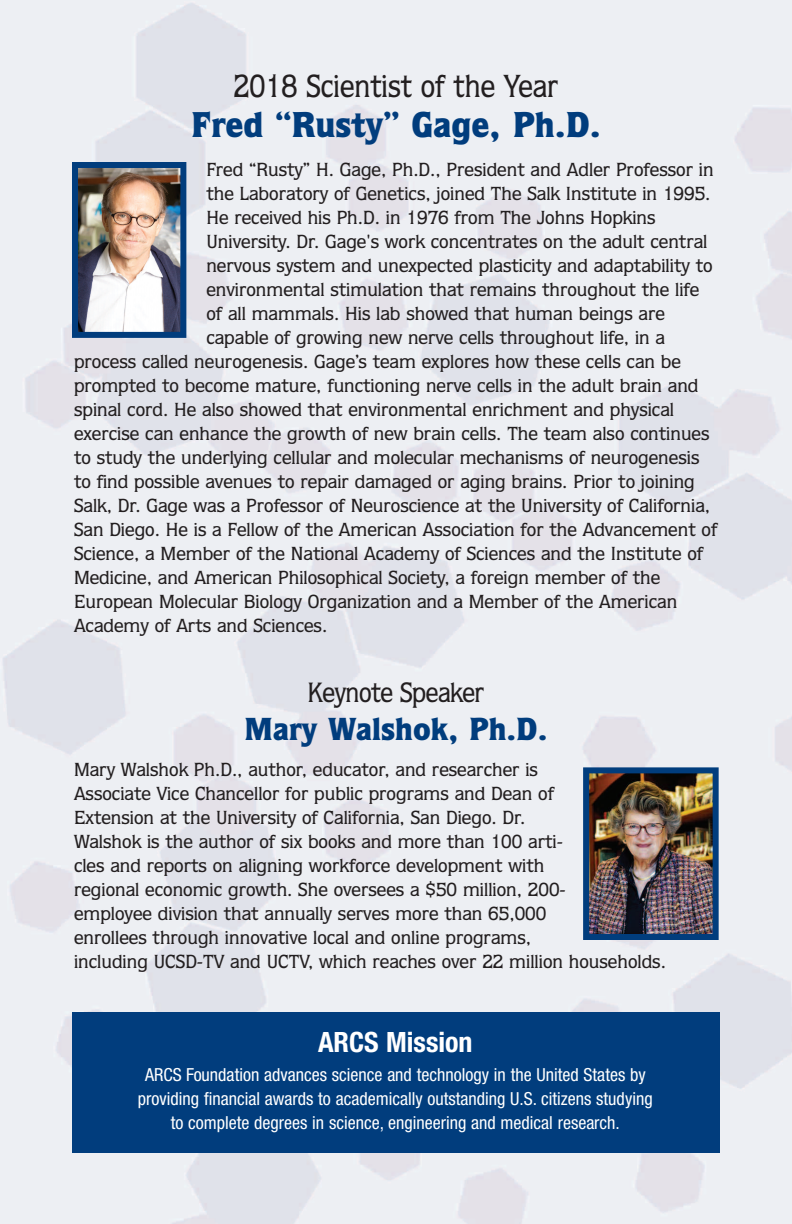
<style>
.page{position:relative;width:792px;height:1224px;background:#fff}
.page>*{position:absolute;margin:0;border:0;box-sizing:border-box;transform-origin:0 0}
.t1{font:900 36px "Quorum";color:#013d7d}
.t2{font:500 32px "Quorum";color:#231f20;scale:.9 1}
.t3{font:900 32px "Quorum";color:#013d7d}
.t4{font:500 28px "Quorum";letter-spacing:-.015em;color:#231f20;scale:.9 1}
.t5{font:700 condensed 28px "Helvetica Neue";color:#fff}
.t6{font:500 19px/24px "Quorum";color:#231f20}
.t7{font:condensed 18px/24px "Helvetica Neue";color:#fff;text-align:center}
</style>
<div class="page">
<div style="left:72px;top:1012px;width:648px;height:141px;background:#013d7d"></div>
<img style="left:590px;top:774px;width:122px;height:159px">
<div style="left:583px;top:767px;width:136px;height:173px;border:6px solid #013d7d"></div>
<img style="left:79px;top:169px;width:100px;height:162px">
<div style="left:72px;top:162px;width:114px;height:176px;border:6px solid #013d7d"></div>
<h2 class="t2" style="left:234px;top:75px;width:363px">2018 Scientist of the Year</h2>
<h1 class="t1" style="left:191px;top:113px;width:411px">Fred “Rusty” Gage, Ph.D.</h1>
<p class="t6" style="left:206px;top:159px;width:509px">Fred “Rusty” H. Gage, Ph.D., President and Adler Professor in</p>
<p class="t6" style="left:206px;top:183px;width:506px">the Laboratory of Genetics, joined The Salk Institute in 1995.</p>
<p class="t6" style="left:206px;top:207px;width:451px">He received his Ph.D. in 1976 from The Johns Hopkins</p>
<p class="t6" style="left:206px;top:231px;width:503px">University. Dr. Gage's work concentrates on the adult central</p>
<p class="t6" style="left:206px;top:255px;width:508px">nervous system and unexpected plasticity and adaptability to</p>
<p class="t6" style="left:206px;top:279px;width:495px">environmental stimulation that remains throughout the life</p>
<p class="t6" style="left:206px;top:303px;width:460px">of all mammals. His lab showed that human beings are</p>
<p class="t6" style="left:206px;top:327px;width:460px">capable of growing new nerve cells throughout life, in a</p>
<p class="t6" style="left:74px;top:351px;width:608px">process called neurogenesis. Gage’s team explores how these cells can be</p>
<p class="t6" style="left:74px;top:375px;width:626px">prompted to become mature, functioning nerve cells in the adult brain and</p>
<p class="t6" style="left:74px;top:399px;width:602px">spinal cord. He also showed that environmental enrichment and physical</p>
<p class="t6" style="left:74px;top:423px;width:637px">exercise can enhance the growth of new brain cells. The team also continues</p>
<p class="t6" style="left:74px;top:447px;width:627px">to study the underlying cellular and molecular mechanisms of neurogenesis</p>
<p class="t6" style="left:74px;top:471px;width:622px">to find possible avenues to repair damaged or aging brains. Prior to joining</p>
<p class="t6" style="left:74px;top:495px;width:638px">Salk, Dr. Gage was a Professor of Neuroscience at the University of California,</p>
<p class="t6" style="left:74px;top:519px;width:645px">San Diego. He is a Fellow of the American Association for the Advancement of</p>
<p class="t6" style="left:74px;top:543px;width:631px">Science, a Member of the National Academy of Sciences and the Institute of</p>
<p class="t6" style="left:74px;top:567px;width:588px">Medicine, and American Philosophical Society, a foreign member of the</p>
<p class="t6" style="left:74px;top:591px;width:605px">European Molecular Biology Organization and a Member of the American</p>
<p class="t6" style="left:74px;top:615px;width:255px">Academy of Arts and Sciences.</p>
<h3 class="t4" style="left:308px;top:683px;width:198px">Keynote Speaker</h3>
<h2 class="t3" style="left:245px;top:718px;width:304px">Mary Walshok, Ph.D.</h2>
<p class="t6" style="left:74px;top:759px;width:594px">Mary Walshok Ph.D., author, educator, and researcher is<br>Associate Vice Chancellor for public programs and Dean of<br>Extension at the University of California, San Diego. Dr.<br>Walshok is the author of six books and more than 100 arti-<br>cles and reports on aligning workforce development with<br>regional economic growth. She oversees a $50 million, 200-<br>employee division that annually serves more than 65,000<br>enrollees through innovative local and online programs,<br>including UCSD-TV and UCTV, which reaches over 22 million households.</p>
<h3 class="t5" style="left:318px;top:1032px;width:156px">ARCS Mission</h3>
<p class="t7" style="left:138px;top:1064px;width:516px">ARCS Foundation advances science and technology in the United States by providing financial awards to academically outstanding U.S. citizens studying to complete degrees in science, engineering and medical research.</p>
</div>
